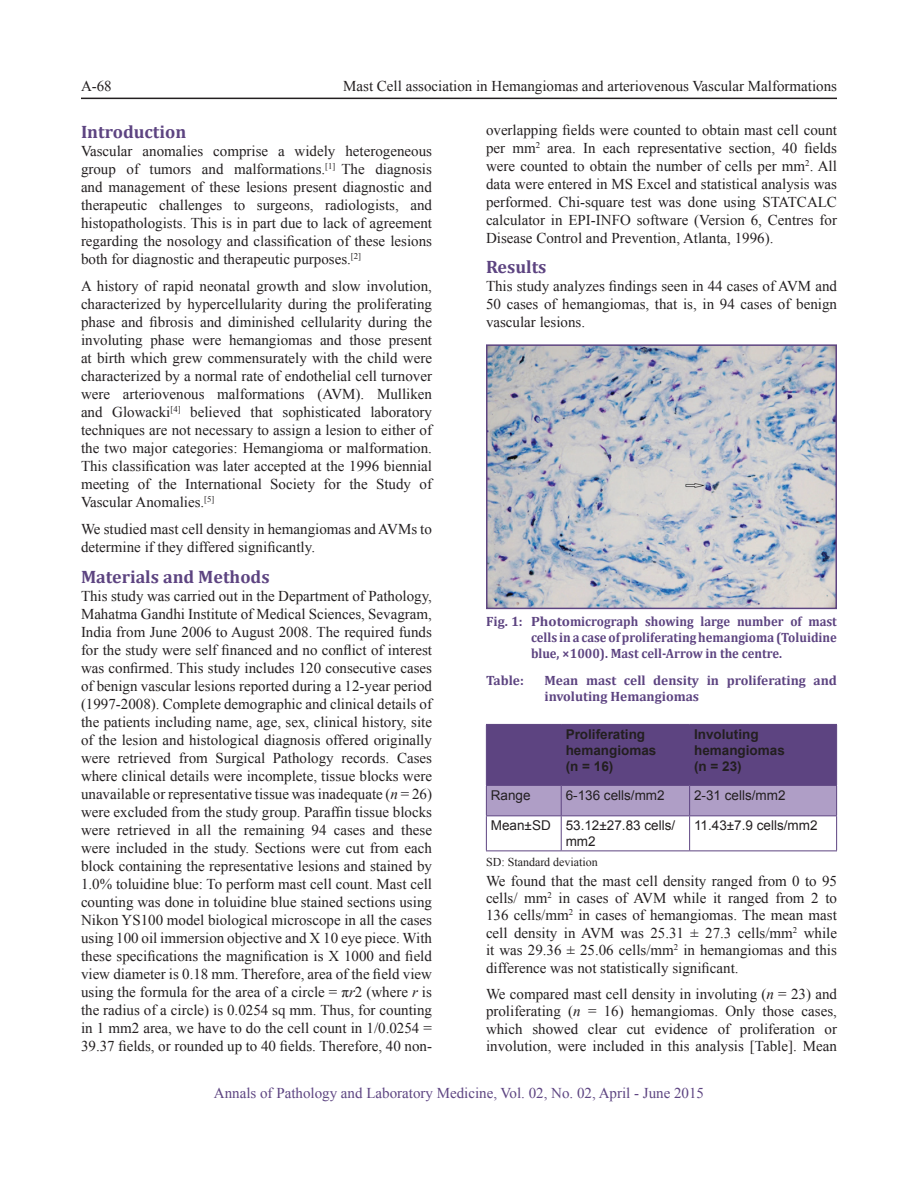
<style>
.page{position:relative;width:918px;height:1188px;background:#fff}
.page>*{position:absolute;margin:0;border:0;box-sizing:border-box;transform-origin:0 0}
.Subhead{font:700 18px "Cambria";color:#5d4481}
.BodyText{font:15px/18px "Times New Roman";color:#231f20;text-align:justify}
.Foliu{font:15px "Times New Roman";color:#231f20}
.t1{font:15px "Times New Roman";color:#5d4481}
.Fig_Caption{font:700 13.5px/16.2px "Cambria";color:#5d4481;text-align:justify}
.Tabel_Text{font:13.5px/16.2px "Arial";color:#231f20}
.Tabel_head{font:700 13.5px/16.2px "Cambria";color:#5d4481}
.Tabel_Text-2{font:700 13.5px/16.2px "Arial";color:#231f20}
.Tabel_head-2{font:12px "Times New Roman";color:#231f20}
.s1{font-style:italic}
</style>
<div class="page">
<hr style="left:81px;top:98px;width:756px;height:1px;background:#231f20">
<img style="left:489px;top:347px;width:345px;height:259px">
<div style="left:486px;top:344px;width:351px;height:265px;border:2px solid #5d4481"></div>
<svg style="left:486px;top:724px;width:351px;height:91px"></svg>
<hr style="left:486px;top:815px;width:75px;height:1px;background:#5d4481">
<hr style="left:486px;top:816px;width:1px;height:35px;background:#5d4481">
<hr style="left:561px;top:815px;width:129px;height:1px;background:#5d4481">
<hr style="left:561px;top:816px;width:1px;height:35px;background:#5d4481">
<hr style="left:690px;top:815px;width:147px;height:1px;background:#5d4481">
<hr style="left:689px;top:816px;width:1px;height:35px;background:#5d4481">
<hr style="left:836px;top:816px;width:1px;height:35px;background:#5d4481">
<hr style="left:486px;top:851px;width:75px;height:1px;background:#5d4481">
<hr style="left:561px;top:851px;width:129px;height:1px;background:#5d4481">
<hr style="left:690px;top:851px;width:147px;height:1px;background:#5d4481">
<p class="Foliu" style="left:81px;top:76px;width:32px">A-68</p>
<p class="Foliu" style="left:343px;top:76px;width:495px">Mast Cell association in Hemangiomas and arteriovenous Vascular Malformations</p>
<p class="Subhead" style="left:81px;top:119px;width:107px">Introduction</p>
<p class="BodyText" style="left:81px;top:142px;width:353px">Vascular anomalies comprise a widely heterogeneous group of tumors and malformations.<sup>[1]</sup> The diagnosis and management of these lesions present diagnostic and therapeutic challenges to surgeons, radiologists, and histopathologists. This is in part due to lack of agreement regarding the nosology and classification of these lesions both for diagnostic and therapeutic purposes.<sup>[2]</sup></p>
<p class="BodyText" style="left:81px;top:277px;width:353px">A history of rapid neonatal growth and slow involution, characterized by hypercellularity during the proliferating phase and fibrosis and diminished cellularity during the involuting phase were hemangiomas and those present at birth which grew commensurately with the child were characterized by a normal rate of endothelial cell turnover were arteriovenous malformations (AVM). Mulliken and Glowacki<sup>[4]</sup> believed that sophisticated laboratory techniques are not necessary to assign a lesion to either of the two major categories: Hemangioma or malformation.<br>This classification was later accepted at the 1996 biennial meeting of the International Society for the Study of Vascular Anomalies.<sup>[5]</sup></p>
<p class="BodyText" style="left:81px;top:520px;width:353px">We studied mast cell density in hemangiomas and AVMs to determine if they differed significantly.</p>
<p class="Subhead" style="left:81px;top:564px;width:190px">Materials and Methods</p>
<p class="BodyText" style="left:81px;top:587px;width:353px">This study was carried out in the Department of Pathology, Mahatma Gandhi Institute of Medical Sciences, Sevagram, India from June 2006 to August 2008. The required funds for the study were self financed and no conflict of interest was confirmed. This study includes 120 consecutive cases of benign vascular lesions reported during a 12-year period (1997-2008). Complete demographic and clinical details of the patients including name, age, sex, clinical history, site of the lesion and histological diagnosis offered originally were retrieved from Surgical Pathology records. Cases where clinical details were incomplete, tissue blocks were unavailable or representative tissue was inadequate (<span class="s1">n</span> = 26) were excluded from the study group. Paraffin tissue blocks were retrieved in all the remaining 94 cases and these were included in the study. Sections were cut from each block containing the representative lesions and stained by 1.0% toluidine blue: To perform mast cell count. Mast cell counting was done in toluidine blue stained sections using Nikon YS100 model biological microscope in all the cases using 100 oil immersion objective and X 10 eye piece. With these specifications the magnification is X 1000 and field view diameter is 0.18 mm. Therefore, area of the field view using the formula for the area of a circle = π<span class="s1">r</span>2 (where <span class="s1">r</span> is the radius of a circle) is 0.0254 sq mm. Thus, for counting in 1 mm2 area, we have to do the cell count in 1/0.0254 = 39.37 fields, or rounded up to 40 fields. Therefore, 40 non-</p>
<p class="BodyText" style="left:486px;top:120px;width:353px">overlapping fields were counted to obtain mast cell count per mm<sup>2</sup> area. In each representative section, 40 fields were counted to obtain the number of cells per mm<sup>2</sup>. All data were entered in MS Excel and statistical analysis was performed. Chi-square test was done using STATCALC calculator in EPI-INFO software (Version 6, Centres for Disease Control and Prevention, Atlanta, 1996).</p>
<p class="Subhead" style="left:486px;top:254px;width:62px">Results</p>
<p class="BodyText" style="left:486px;top:277px;width:353px">This study analyzes findings seen in 44 cases of AVM and 50 cases of hemangiomas, that is, in 94 cases of benign vascular lesions.</p>
<p class="Fig_Caption" style="left:531px;top:613px;width:307px;text-indent:-45px">Fig. 1: Photomicrograph showing large number of mast cells in a case of proliferating hemangioma (Toluidine blue, ×1000). Mast cell-Arrow in the centre.</p>
<p class="Tabel_head" style="left:486px;top:672px;width:39px">Table:</p>
<p class="Tabel_head" style="left:544px;top:672px;width:294px">Mean mast cell density in proliferating and involuting Hemangiomas</p>
<p class="Tabel_Text-2" style="left:566px;top:726px;width:92px">Proliferating hemangiomas</p>
<p class="Tabel_Text-2" style="left:566px;top:759px;width:49px">(n = 16)</p>
<p class="Tabel_Text-2" style="left:694px;top:726px;width:92px">Involuting hemangiomas</p>
<p class="Tabel_Text-2" style="left:694px;top:759px;width:49px">(n = 23)</p>
<p class="Tabel_Text" style="left:491px;top:787px;width:41px">Range</p>
<p class="Tabel_Text" style="left:566px;top:787px;width:101px">6-136 cells/mm2</p>
<p class="Tabel_Text" style="left:694px;top:787px;width:93px">2-31 cells/mm2</p>
<p class="Tabel_Text" style="left:491px;top:817px;width:61px">Mean±SD</p>
<p class="Tabel_Text" style="left:566px;top:817px;width:111px">53.12±27.83 cells/ mm2</p>
<p class="Tabel_Text" style="left:694px;top:817px;width:125px">11.43±7.9 cells/mm2</p>
<p class="Tabel_head-2" style="left:486px;top:854px;width:113px">SD: Standard deviation</p>
<p class="BodyText" style="left:486px;top:872px;width:353px;line-height:17.4px">We found that the mast cell density ranged from 0 to 95 cells/ mm<sup>2</sup> in cases of AVM while it ranged from 2 to 136 cells/mm<sup>2</sup> in cases of hemangiomas. The mean mast cell density in AVM was 25.31 ± 27.3 cells/mm<sup>2</sup> while it was 29.36 ± 25.06 cells/mm<sup>2</sup> in hemangiomas and this difference was not statistically significant.</p>
<p class="BodyText" style="left:486px;top:985px;width:353px;line-height:17.4px">We compared mast cell density in involuting (<span class="s1">n</span> = 23) and proliferating (<span class="s1">n</span> = 16) hemangiomas. Only those cases, which showed clear cut evidence of proliferation or involution, were included in this analysis [Table]. Mean</p>
<p class="t1" style="left:214px;top:1083px;width:492px">Annals of Pathology and Laboratory Medicine, Vol. 02, No. 02, April - June 2015</p>
</div>
